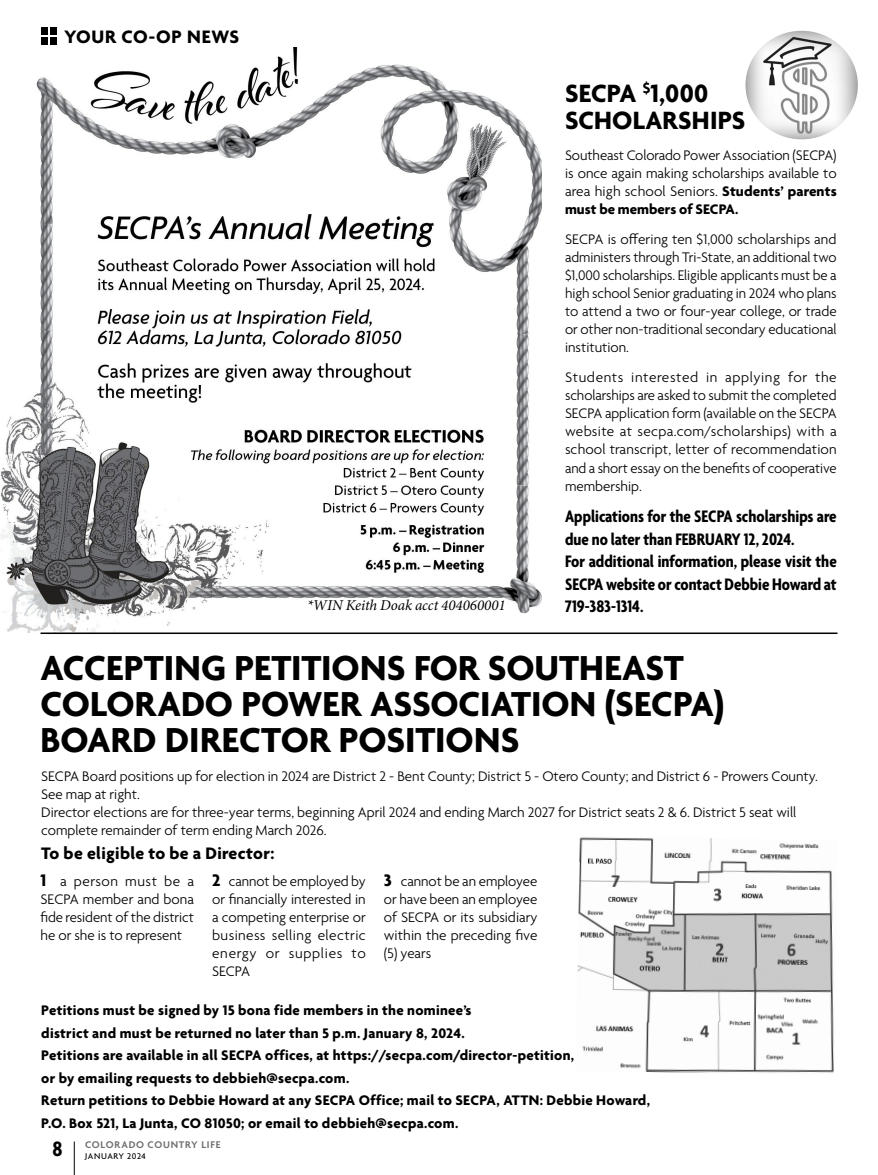
<style>
.page{position:relative;width:878px;height:1175px;background:#fff}
.page>*{position:absolute;margin:0;border:0;box-sizing:border-box;transform-origin:0 0}
.t1{font:700 37.5px/36px "Agenda";color:#000}
.t2{font:700 27px/27px "Agenda";letter-spacing:.01em;color:#000}
.t3{font:700 19.5px "Agenda";letter-spacing:.03em;color:#000}
.t4{font:700 condensed 18px/22.5px "Agenda";color:#000}
.t5{font:700 18px "Agenda";letter-spacing:.02em;color:#000}
.t6{font:300 15px/18px "Agenda";color:#000;text-align:justify}
.t7{font:700 15px/22.5px "Agenda";letter-spacing:.02em;color:#000}
.t8{font:italic 15px "Minion Pro";color:#000}
.t9{font:600 10.5px "Agenda";letter-spacing:.07em;color:#6d6e71}
.t10{font:500 9px "Agenda";letter-spacing:.055em;color:#000}
.s1{font-weight:700}
.s2{font-weight:700;font-size:18px}
.s3{font-weight:700;font-stretch:condensed;font-size:22.5px;color:#000}
</style>
<div class="page">
<img style="left:577px;top:837px;width:257px;height:236px">
<img style="left:0;top:47px;width:541px;height:585px">
<hr style="left:40px;top:632px;width:797px;height:2px;background:#000">
<img style="left:745px;top:31px;width:112px;height:108px">
<hr style="left:74px;top:1141px;width:1px;height:33px;background:#000">
<div style="left:50px;top:37px;width:7px;height:7px;background:#000"></div>
<div style="left:50px;top:28px;width:7px;height:7px;background:#000"></div>
<div style="left:41px;top:37px;width:7px;height:7px;background:#000"></div>
<div style="left:41px;top:28px;width:7px;height:7px;background:#000"></div>
<h3 class="t3" style="left:64px;top:26px;width:176px">YOUR CO-OP NEWS</h3>
<p class="t8" style="left:307px;top:595px;width:200px">*WIN Keith Doak acct 404060001</p>
<h2 class="t2" style="left:565px;top:81px;width:182px">SECPA <sup>$</sup>1,000<br>SCHOLARSHIPS</h2>
<p class="t6" style="left:565px;top:147px;width:273px">Southeast Colorado Power Association (SECPA) is once again making scholarships available to area high school Seniors. <span class="s1">Students’ parents must be members of SECPA.</span></p>
<p class="t6" style="left:565px;top:231px;width:273px">SECPA is offering ten $1,000 scholarships and administers through Tri-State, an additional two $1,000 scholarships. Eligible applicants must be a high school Senior graduating in 2024 who plans to attend a two or four-year college, or trade or other non-traditional secondary educational institution.</p>
<p class="t6" style="left:565px;top:369px;width:273px">Students interested in applying for the scholarships are asked to submit the completed SECPA application form (available on the SECPA website at secpa.com/scholarships) with a school transcript, letter of recommendation and a short essay on the benefits of cooperative membership.</p>
<p class="t4" style="left:565px;top:506px;width:273px">Applications for the SECPA scholarships are due no later than FEBRUARY 12, 2024.<br>For additional information, please visit the SECPA website or contact Debbie Howard at 719-383-1314.</p>
<h1 class="t1" style="left:40px;top:652px;width:685px">ACCEPTING PETITIONS FOR SOUTHEAST<br>COLORADO POWER ASSOCIATION (SECPA)<br>BOARD DIRECTOR POSITIONS</h1>
<p class="t6" style="left:41px;top:768px;width:778px;text-align:left">SECPA Board positions up for election in 2024 are District 2 - Bent County; District 5 - Otero County; and District 6 - Prowers County.<br>See map at right.<br>Director elections are for three-year terms, beginning April 2024 and ending March 2027 for District seats 2 &amp; 6. District 5 seat will complete remainder of term ending March 2026.</p>
<p class="t5" style="left:41px;top:844px;width:235px">To be eligible to be a Director:</p>
<p class="t6" style="left:40px;top:873px;width:155px"><span class="s2">1</span> a person must be a SECPA member and bona fide resident of the district he or she is to represent</p>
<p class="t6" style="left:212px;top:873px;width:155px"><span class="s2">2</span> cannot be employed by or financially interested in a competing enterprise or business selling electric energy or supplies to SECPA</p>
<p class="t6" style="left:384px;top:873px;width:155px"><span class="s2">3</span> cannot be an employee or have been an employee of SECPA or its subsidiary within the preceding five (5) years</p>
<p class="t7" style="left:41px;top:1000px;width:610px">Petitions must be signed by 15 bona fide members in the nominee’s<br>district and must be returned no later than 5 p.m. January 8, 2024.<br>Petitions are available in all SECPA offices, at https://secpa.com/director-petition,<br>or by emailing requests to debbieh@secpa.com.<br>Return petitions to Debbie Howard at any SECPA Office; mail to SECPA, ATTN: Debbie Howard, P.O. Box 521, La Junta, CO 81050; or email to debbieh@secpa.com.</p>
<p class="t9" style="left:52px;top:1139px;width:169px"><span class="s3">8</span> COLORADO COUNTRY LIFE</p>
<p class="t10" style="left:85px;top:1151px;width:62px">JANUARY 2024</p>
</div>
